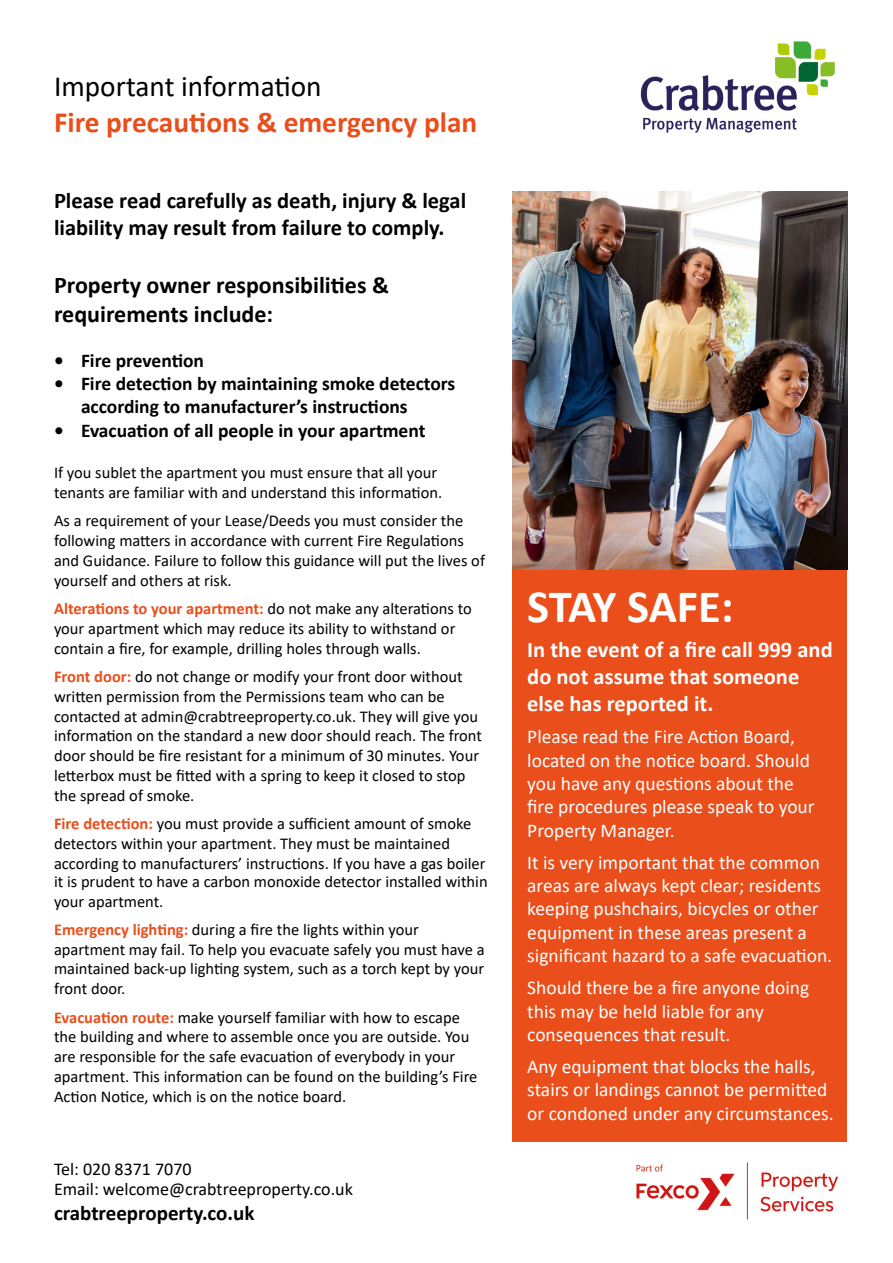
<style>
.page{position:relative;width:893px;height:1263px;background:#fff}
.page>*{position:absolute;margin:0;border:0;box-sizing:border-box;transform-origin:0 0}
.t1{font:700 46.5px "Calibri";letter-spacing:-.01em;color:#fff}
.t2{font:700 29.4px "Calibri";color:#e94e1b}
.t3{font:29.4px "Calibri";color:#000}
.t4{font:700 24px/28.8px "Calibri";color:#000}
.t5{font:700 22.5px/27px "Calibri";color:#000}
.t6{font:700 22.5px/27px "Calibri";color:#fff}
.t7{font:700 21px "Calibri";color:#000}
.t8{font:19.5px/23.4px "Calibri";color:#fff}
.t9{font:700 19.5px/23.4px "Calibri";color:#000}
.t10{font:18px/19.5px "Calibri";color:#000}
.t11{font:16.5px/19.8px "Calibri";color:#000}
.s1{font-weight:700;color:#e94e1b}
</style>
<div class="page">
<img style="left:640px;top:41px;width:195px;height:92px">
<img style="left:636px;top:1162px;width:203px;height:58px">
<div style="left:512px;top:570px;width:335px;height:572px;background:#e94e1b"></div>
<img style="left:512px;top:191px;width:335px;height:379px">
<h2 class="t3" style="left:54px;top:66px;width:269px">Important information</h2>
<h2 class="t2" style="left:54px;top:101px;width:425px">Fire precautions &amp; emergency plan</h2>
<h3 class="t5" style="left:54px;top:187px;width:414px">Please read carefully as death, injury &amp; legal liability may result from failure to comply.</h3>
<h3 class="t4" style="left:54px;top:270px;width:336px">Property owner responsibilities &amp; requirements include:</h3>
<p class="t9" style="left:54px;top:348px;width:152px">• Fire prevention</p>
<p class="t9" style="left:81px;top:372px;width:376px;text-indent:-27px">• Fire detection by maintaining smoke detectors according to manufacturer’s instructions</p>
<p class="t9" style="left:54px;top:418px;width:373px">• Evacuation of all people in your apartment</p>
<p class="t11" style="left:54px;top:462px;width:390px">If you sublet the apartment you must ensure that all your tenants are familiar with and understand this information.</p>
<p class="t11" style="left:54px;top:511px;width:432px">As a requirement of your Lease/Deeds you must consider the following matters in accordance with current Fire Regulations and Guidance. Failure to follow this guidance will put the lives of yourself and others at risk.</p>
<p class="t11" style="left:54px;top:598px;width:419px"><span class="s1">Alterations to your apartment:</span> do not make any alterations to your apartment which may reduce its ability to withstand or contain a fire, for example, drilling holes through walls.</p>
<p class="t11" style="left:54px;top:666px;width:429px"><span class="s1">Front door:</span> do not change or modify your front door without written permission from the Permissions team who can be contacted at admin@crabtreeproperty.co.uk. They will give you information on the standard a new door should reach. The front door should be fire resistant for a minimum of 30 minutes. Your letterbox must be fitted with a spring to keep it closed to stop the spread of smoke.</p>
<p class="t11" style="left:54px;top:813px;width:433px"><span class="s1">Fire detection:</span> you must provide a sufficient amount of smoke detectors within your apartment. They must be maintained according to manufacturers’ instructions. If you have a gas boiler</p>
<p class="t11" style="left:54px;top:871px;width:435px">it is prudent to have a carbon monoxide detector installed within your apartment.</p>
<p class="t11" style="left:54px;top:919px;width:432px"><span class="s1">Emergency lighting:</span> during a fire the lights within your apartment may fail. To help you evacuate safely you must have a maintained back-up lighting system, such as a torch kept by your front door.</p>
<p class="t11" style="left:54px;top:1007px;width:425px"><span class="s1">Evacuation route:</span> make yourself familiar with how to escape the building and where to assemble once you are outside. You are responsible for the safe evacuation of everybody in your apartment. This information can be found on the building’s Fire Action Notice, which is on the notice board.</p>
<p class="t10" style="left:54px;top:1159px;width:300px">Tel: 020 8371 7070<br>Email: welcome@crabtreeproperty.co.uk</p>
<p class="t7" style="left:54px;top:1198px;width:202px">crabtreeproperty.co.uk</p>
<h1 class="t1" style="left:527px;top:573px;width:208px">STAY SAFE:</h1>
<h3 class="t6" style="left:527px;top:636px;width:307px">In the event of a fire call 999 and do not assume that someone else has reported it.</h3>
<p class="t8" style="left:527px;top:724px;width:289px">Please read the Fire Action Board, located on the notice board. Should you have any questions about the fire procedures please speak to your<br>Property Manager.</p>
<p class="t8" style="left:527px;top:850px;width:306px">It is very important that the common areas are always kept clear; residents keeping pushchairs, bicycles or other equipment in these areas present a significant hazard to a safe evacuation.</p>
<p class="t8" style="left:527px;top:975px;width:283px">Should there be a fire anyone doing this may be held liable for any consequences that result.</p>
<p class="t8" style="left:527px;top:1054px;width:308px">Any equipment that blocks the halls, stairs or landings cannot be permitted or condoned under any circumstances.</p>
</div>
